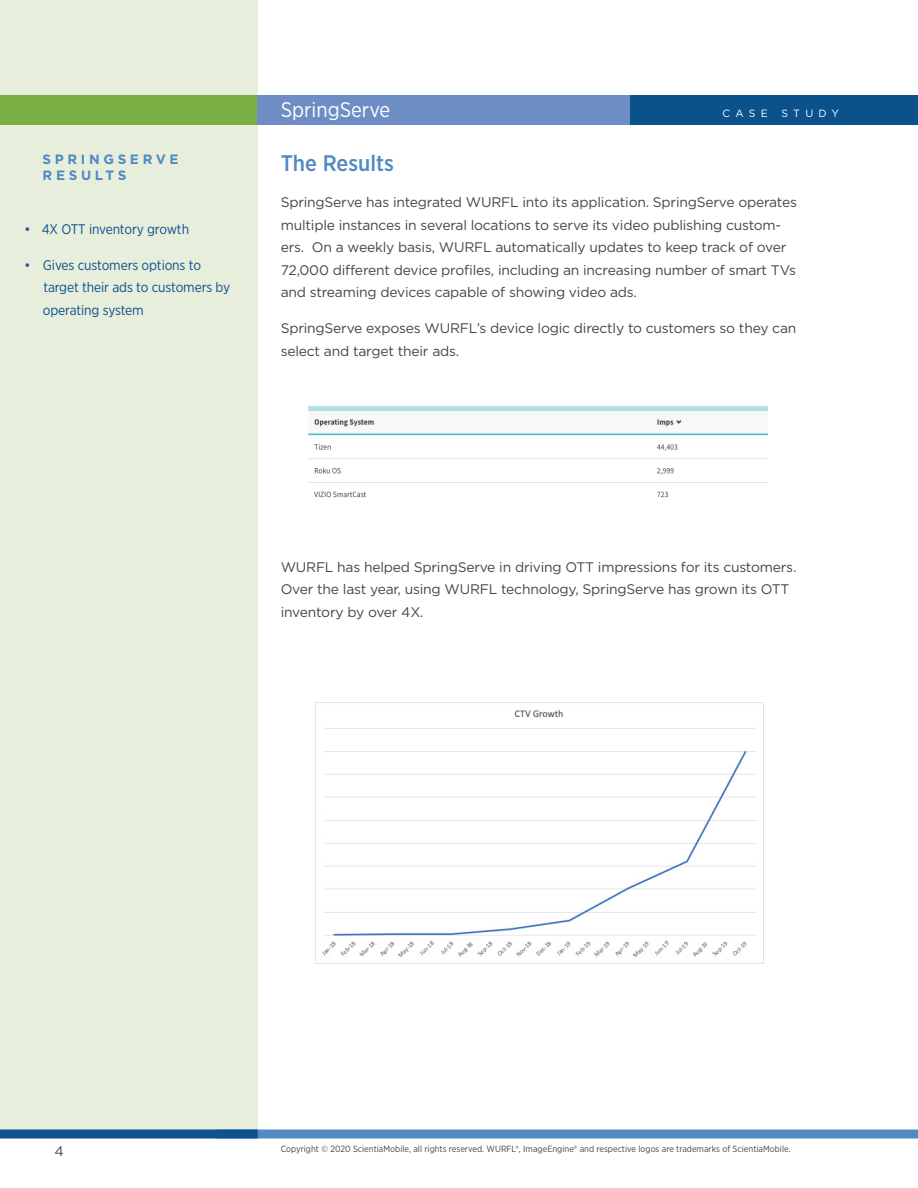
<style>
.page{position:relative;width:918px;height:1188px;background:#fff}
.page>*{position:absolute;margin:0;border:0;box-sizing:border-box;transform-origin:0 0}
.t1{font:500 22.5px "Gotham Narrow";color:#5089c4}
.t2{font:21px "Gotham Narrow";color:#fff}
.t3{font:13.8px/22.5px "Gotham";letter-spacing:-.015em;color:#454647}
.t4{font:13.8px/22.5px "Gotham Narrow";letter-spacing:-.01em;color:#0d518d}
.t5{font:700 13.5px "Gotham";letter-spacing:.27em;color:#5089c4}
.t6{font:10.5px "Gotham";letter-spacing:.5em;color:#fff}
.t7{font:9px "Gotham Narrow";color:#454647}
</style>
<div class="page">
<div style="left:0;top:0;width:258px;height:1129px;background:#e7eedc"></div>
<div style="left:217px;top:1130px;width:701px;height:8px;background:#5089c4"></div>
<div style="left:0;top:1130px;width:258px;height:8px;background:#0d518d"></div>
<div style="left:212px;top:95px;width:706px;height:30px;background:#6d8dc4"></div>
<div style="left:0;top:95px;width:256px;height:30px;background:#79ae45"></div>
<div style="left:631px;top:95px;width:287px;height:30px;background:#0b518c"></div>
<img style="left:308px;top:406px;width:460px;height:92px">
<img style="left:315px;top:702px;width:449px;height:262px">
<p class="t5" style="left:43px;top:150px;width:137px">SPRINGSERVE</p>
<p class="t5" style="left:43px;top:166px;width:85px">RESULTS</p>
<p class="t4" style="left:25px;top:217px;width:166px">• 4X OTT inventory growth</p>
<p class="t4" style="left:43px;top:253px;width:189px;text-indent:-18px">• Gives customers options to target their ads to customers by operating system</p>
<p class="t2" style="left:281px;top:97px;width:111px">SpringServe</p>
<p class="t6" style="left:722px;top:107px;width:47px">CASE</p>
<p class="t6" style="left:781px;top:107px;width:59px">STUDY</p>
<p class="t1" style="left:281px;top:149px;width:115px">The Results</p>
<p class="t3" style="left:281px;top:191px;width:518px">SpringServe has integrated WURFL into its application. SpringServe operates multiple instances in several locations to serve its video publishing custom&shy;ers. On a weekly basis, WURFL automatically updates to keep track of over 72,000 different device profiles, including an increasing number of smart TVs and streaming devices capable of showing video ads.</p>
<p class="t3" style="left:281px;top:317px;width:517px">SpringServe exposes WURFL’s device logic directly to customers so they can select and target their ads.</p>
<p class="t3" style="left:281px;top:555px;width:517px">WURFL has helped SpringServe in driving OTT impressions for its customers.<br>Over the last year, using WURFL technology, SpringServe has grown its OTT inventory by over 4X.</p>
<p class="t3" style="left:55px;top:1139px;width:11px">4</p>
<p class="t7" style="left:281px;top:1143px;width:511px">Copyright © 2020 ScientiaMobile, all rights reserved. WURFL®, ImageEngine® and respective logos are trademarks of ScientiaMobile.</p>
</div>
